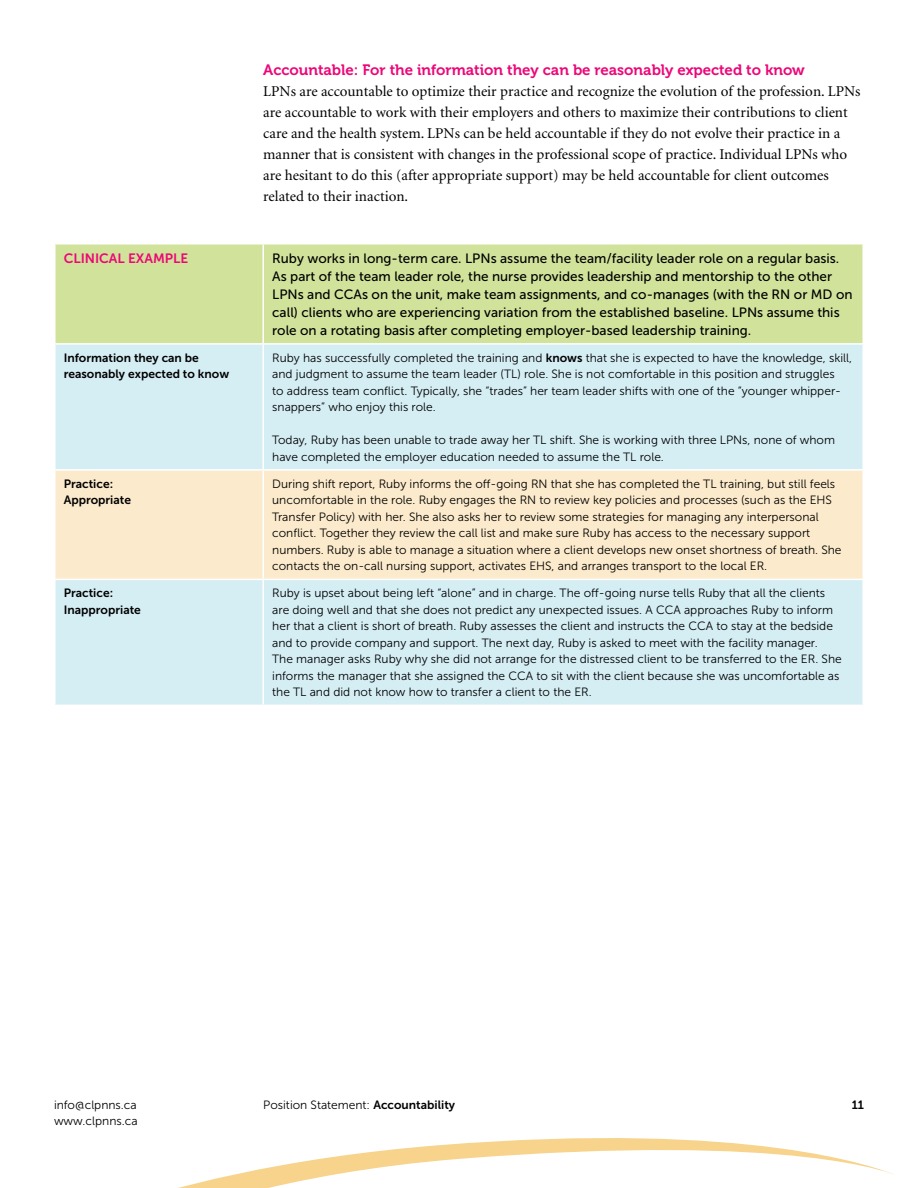
<style>
.page{position:relative;width:918px;height:1188px;background:#fff}
.page>*{position:absolute;margin:0;border:0;box-sizing:border-box;transform-origin:0 0}
.t1{font:15px/21px "Minion";color:#000}
.t2{font:15px "Museo 700";color:#ed0677}
.t3{font:13.5px/18px "Museo Sans 500";color:#000}
.t4{font:13.5px "Museo Sans 700";color:#ed0677}
.t5{font:12px/16.5px "Museo Sans 300";color:#000}
.t6{font:12px/16.5px "Museo Sans 700";color:#000}
.s1{font-family:"Museo Sans 700"}
</style>
<div class="page">
<svg style="left:178px;top:1138px;width:716px;height:50px"></svg>
<div style="left:56px;top:244px;width:806px;height:99px;background:#d1e39b"></div>
<div style="left:56px;top:345px;width:806px;height:360px;background:#d5eef4"></div>
<div style="left:56px;top:471px;width:806px;height:108px;background:#fbeacb"></div>
<hr style="left:262px;top:471px;width:2px;height:108px;background:#fff">
<hr style="left:262px;top:244px;width:2px;height:99px;background:#fff">
<hr style="left:54px;top:579px;width:209px;height:1px;background:#fff">
<hr style="left:263px;top:579px;width:601px;height:1px;background:#fff">
<hr style="left:262px;top:580px;width:2px;height:125px;background:#fff">
<hr style="left:263px;top:469px;width:601px;height:2px;background:#fff">
<hr style="left:262px;top:345px;width:2px;height:124px;background:#fff">
<hr style="left:54px;top:469px;width:209px;height:2px;background:#fff">
<p class="t2" style="left:263px;top:61px;width:543px">Accountable: For the information they can be reasonably expected to know</p>
<p class="t1" style="left:263px;top:81px;width:599px">LPNs are accountable to optimize their practice and recognize the evolution of the profession. LPNs are accountable to work with their employers and others to maximize their contributions to client care and the health system. LPNs can be held accountable if they do not evolve their practice in a manner that is consistent with changes in the professional scope of practice. Individual LPNs who are hesitant to do this (after appropriate support) may be held accountable for client outcomes related to their inaction.</p>
<p class="t4" style="left:64px;top:251px;width:124px">Clinical Example</p>
<p class="t3" style="left:272px;top:249px;width:582px">Ruby works in long-term care. LPNs assume the team/facility leader role on a regular basis.<br>As part of the team leader role, the nurse provides leadership and mentorship to the other LPNs and CCAs on the unit, make team assignments, and co-manages (with the RN or MD on call) clients who are experiencing variation from the established baseline. LPNs assume this role on a rotating basis after completing employer-based leadership training.</p>
<p class="t6" style="left:64px;top:349px;width:167px">I nformation they can be reasonably expected to know</p>
<p class="t5" style="left:272px;top:350px;width:581px">Ruby has successfully completed the training and <span class="s1">knows</span> that she is expected to have the knowledge, skill, and judgment to assume the team leader (TL) role. She is not comfortable in this position and struggles<br>to address team conflict. Typically, she “trades” her team leader shifts with one of the “younger whipper&shy;snappers” who enjoy this role.</p>
<p class="t5" style="left:272px;top:432px;width:564px">Today, Ruby has been unable to trade away her TL shift. She is working with three LPNs, none of whom have completed the employer education needed to assume the TL role.</p>
<p class="t6" style="left:64px;top:475px;width:69px">Practice:<br>Appropriate</p>
<p class="t5" style="left:272px;top:476px;width:571px">During shift report, Ruby informs the off-going RN that she has completed the TL training, but still feels uncomfortable in the role. Ruby engages the RN to review key policies and processes (such as the EHS Transfer Policy) with her. She also asks her to review some strategies for managing any interpersonal conflict. Together they review the call list and make sure Ruby has access to the necessary support numbers. Ruby is able to manage a situation where a client develops new onset shortness of breath. She contacts the on-call nursing support, activates EHS, and arranges transport to the local ER.</p>
<p class="t6" style="left:64px;top:585px;width:79px">Practice:<br>I nappropriate</p>
<p class="t5" style="left:272px;top:585px;width:571px">Ruby is upset about being left “alone” and in charge. The off-going nurse tells Ruby that all the clients are doing well and that she does not predict any unexpected issues. A CCA approaches Ruby to inform her that a client is short of breath. Ruby assesses the client and instructs the CCA to stay at the bedside and to provide company and support. The next day, Ruby is asked to meet with the facility manager.<br>The manager asks Ruby why she did not arrange for the distressed client to be transferred to the ER. She informs the manager that she assigned the CCA to sit with the client because she was uncomfortable as the TL and did not know how to transfer a client to the ER.</p>
<p class="t5" style="left:54px;top:1096px;width:84px">info@clpnns.ca</p>
<p class="t5" style="left:263px;top:1096px;width:193px">Position Statement: <span class="s1">Accountability</span></p>
<p class="t6" style="left:852px;top:1096px;width:14px">11</p>
<p class="t5" style="left:54px;top:1113px;width:85px">www.clpnns.ca</p>
</div>
